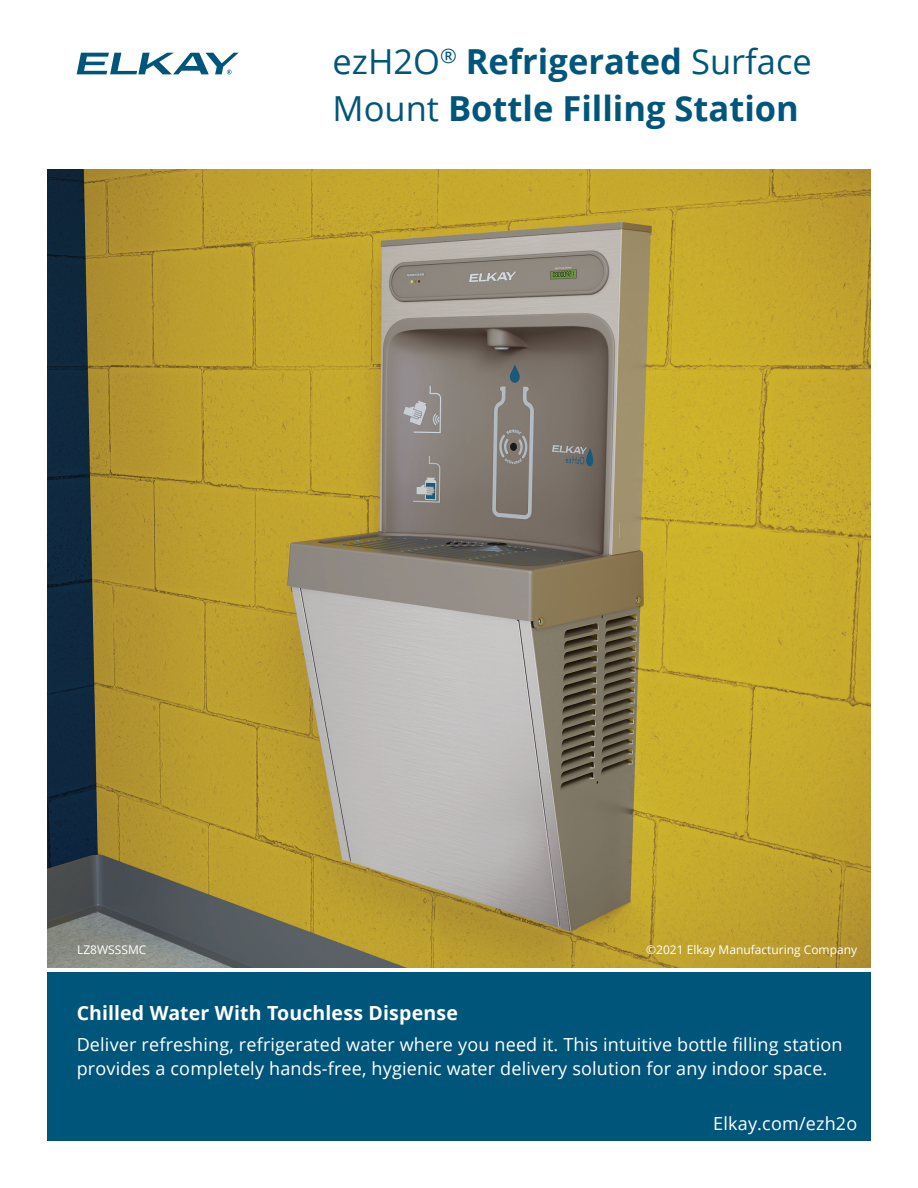
<style>
.page{position:relative;width:918px;height:1188px;background:#fff}
.page>*{position:absolute;margin:0;border:0;box-sizing:border-box;transform-origin:0 0}
.front_page_header{font:700 34.5px/46.5px "Open Sans";color:#00567a}
.front_page_subhead{font:700 19.5px "Open Sans";letter-spacing:.005em;color:#fff}
.t1{font:18px/24px "Open Sans";letter-spacing:.01em;color:#fff}
.caption_subhead{font:12px "Open Sans";color:#fff}
.s1{font-weight:400}
.s2{font-style:inherit}
</style>
<div class="page">
<svg style="left:77px;top:53px;width:162px;height:21px"></svg>
<img style="left:47px;top:169px;width:824px;height:799px">
<div style="left:47px;top:970px;width:824px;height:171px;background:#00567a"></div>
<hr style="left:0;top:969px;width:918px;height:3px;background:#fff">
<p class="front_page_header" style="left:333px;top:38px;width:481px"><span class="s1">ezH2O</span><sup>®</sup> Refrigerated <span class="s1">Surface<br>Mount</span> Bottle Filling Station</p>
<p class="caption_subhead" style="left:77px;top:941px;width:71px">LZ8WSSSMC</p>
<p class="caption_subhead" style="left:646px;top:941px;width:213px"><span class="s2">©2021</span> Elkay Manufacturing Company</p>
<p class="front_page_subhead" style="left:77px;top:999px;width:383px">Chilled Water With Touchless Dispense</p>
<p class="t1" style="left:77px;top:1032px;width:767px">Deliver refreshing, refrigerated water where you need it. This intuitive bottle filling station provides a completely hands-free, hygienic water delivery solution for any indoor space.</p>
<p class="t1" style="left:713px;top:1111px;width:145px">Elkay.com/ezh2o</p>
</div>
